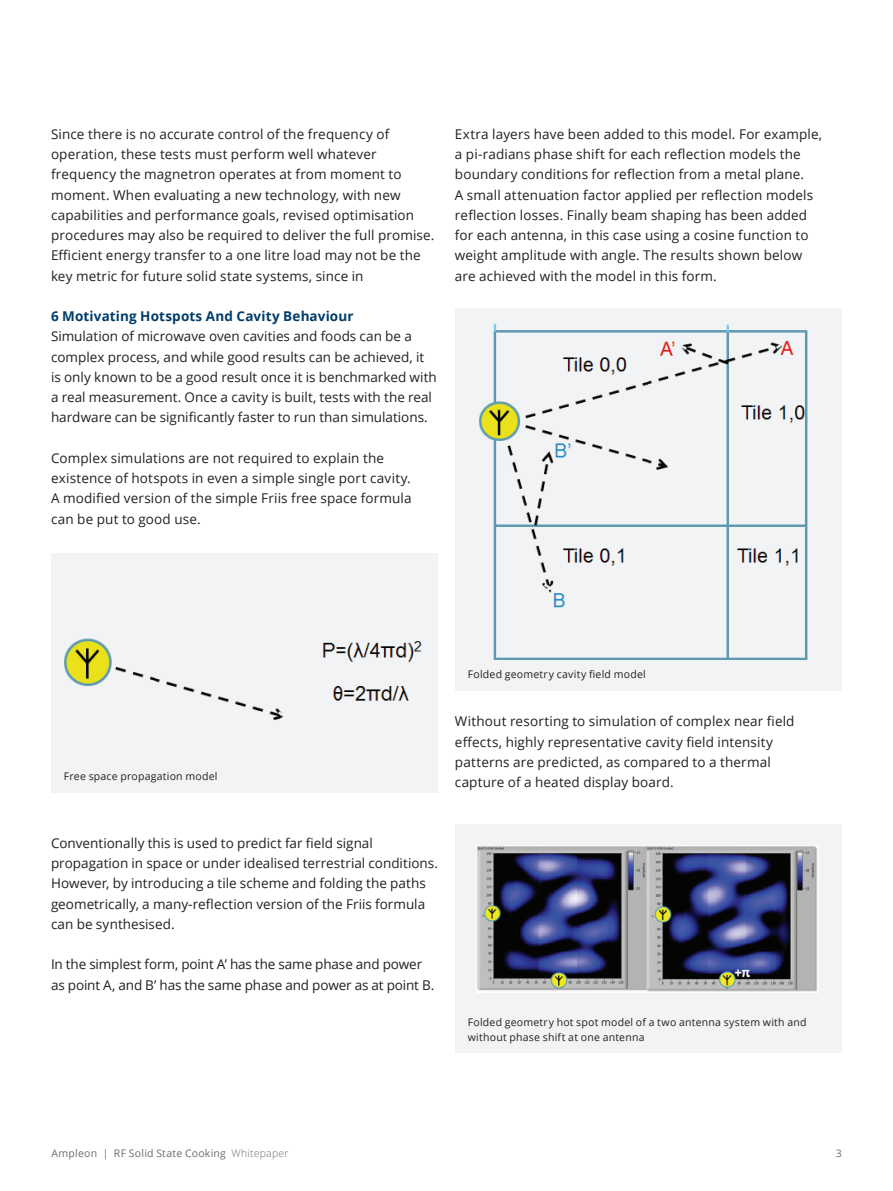
<style>
.page{position:relative;width:893px;height:1191px;background:#fff}
.page>*{position:absolute;margin:0;border:0;box-sizing:border-box;transform-origin:0 0}
.t1{font:13.5px/20.2px "Open Sans";letter-spacing:.01em;color:#231f20}
.t2{font:13.5px/20.2px "Open Sans";letter-spacing:-.01em;color:#231f20}
.t3{font:700 13.5px "Open Sans";letter-spacing:.01em;color:#003c69}
.t4{font:10.5px/15px "Open Sans";letter-spacing:.02em;color:#231f20}
.t5{font:10.5px "Open Sans";letter-spacing:.02em;color:#6c6d70}
.s1{font-weight:300}
</style>
<div class="page">
<div style="left:51px;top:553px;width:387px;height:239px;background:#f2f3f4"></div>
<img style="left:65px;top:638px;width:357px;height:83px">
<div style="left:455px;top:308px;width:387px;height:383px;background:#f2f3f4"></div>
<div style="left:455px;top:824px;width:387px;height:229px;background:#f2f3f4"></div>
<img style="left:479px;top:323px;width:329px;height:336px">
<img style="left:477px;top:845px;width:342px;height:147px">
<p class="t1" style="left:51px;top:123px;width:385px">Since there is no accurate control of the frequency of operation, these tests must perform well whatever frequency the magnetron operates at from moment to moment. When evaluating a new technology, with new capabilities and performance goals, revised optimisation procedures may also be required to deliver the full promise.<br>Efficient energy transfer to a one litre load may not be the key metric for future solid state systems, since in</p>
<p class="t3" style="left:51px;top:307px;width:304px">6 Motivating Hotspots And Cavity Behaviour</p>
<p class="t1" style="left:51px;top:326px;width:387px">Simulation of microwave oven cavities and foods can be a complex process, and while good results can be achieved, it is only known to be a good result once it is benchmarked with a real measurement. Once a cavity is built, tests with the real hardware can be significantly faster to run than simulations.</p>
<p class="t1" style="left:51px;top:447px;width:362px">Complex simulations are not required to explain the existence of hotspots in even a simple single port cavity.<br>A modified version of the simple Friis free space formula can be put to good use.</p>
<p class="t1" style="left:455px;top:123px;width:369px">Extra layers have been added to this model. For example, a pi-radians phase shift for each reflection models the boundary conditions for reflection from a metal plane.<br>A small attenuation factor applied per reflection models reflection losses. Finally beam shaping has been added for each antenna, in this case using a cosine function to weight amplitude with angle. The results shown below are achieved with the model in this form.</p>
<p class="t4" style="left:64px;top:768px;width:155px">Free space propagation model</p>
<p class="t4" style="left:468px;top:666px;width:180px">Folded geometry cavity field model</p>
<p class="t1" style="left:455px;top:711px;width:341px">Without resorting to simulation of complex near field effects, highly representative cavity field intensity patterns are predicted, as compared to a thermal capture of a heated display board.</p>
<p class="t1" style="left:51px;top:832px;width:388px">Conventionally this is used to predict far field signal propagation in space or under idealised terrestrial conditions.<br>However, by introducing a tile scheme and folding the paths geometrically, a many-reflection version of the Friis formula can be synthesised.</p>
<p class="t2" style="left:51px;top:954px;width:385px">In the simplest form, point A’ has the same phase and power as point A, and B’ has the same phase and power as at point B.</p>
<p class="t4" style="left:468px;top:1014px;width:340px">Folded geometry hot spot model of a two antenna system with and without phase shift at one antenna</p>
<p class="t5" style="left:51px;top:1145px;width:239px">Ampleon | RF Solid State Cooking <span class="s1">Whitepaper</span></p>
<p class="t5" style="left:836px;top:1145px;width:8px">3</p>
</div>
